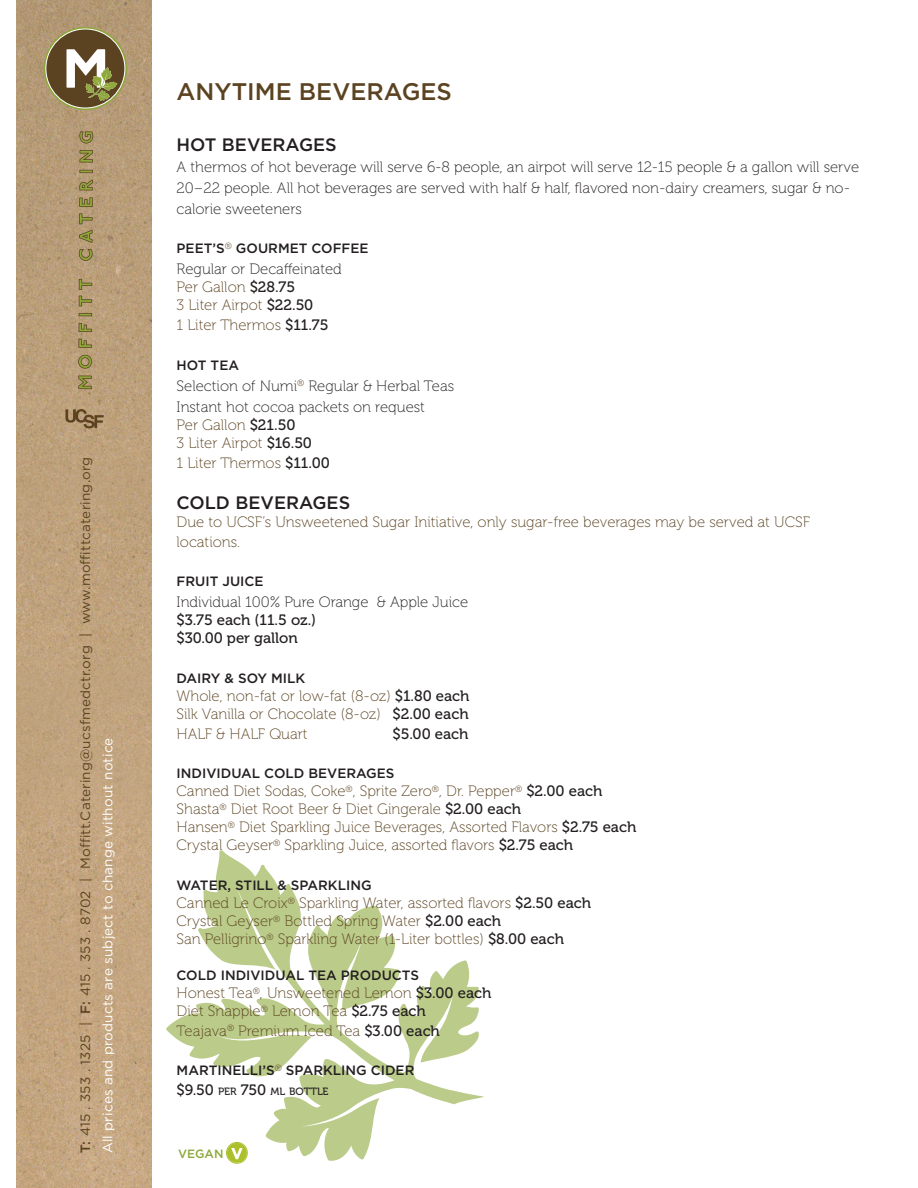
<style>
.page{position:relative;width:918px;height:1188px;background:#fff}
.page>*{position:absolute;margin:0;border:0;box-sizing:border-box;transform-origin:0 0}
.menu_title{font:500 24px "Gotham";color:#5b4321}
.t1{font:500 18px "Gotham";color:#231f20}
.t2{font:15px "Museo 100";color:#5b4321}
.t3{font:15px/21px "Museo 100";color:#231f20}
.t4{font:15px "Museo 500";color:#231f20}
.t5{font:500 13.5px "Gotham";color:#231f20}
.t6{font:13.5px/22.5px "Gotham";letter-spacing:.015em;color:#5b4321}
.t7{font:500 12px "Gotham";color:#8ea83a}
.t8{font:10.5px "Museo 500";color:#231f20}
.s1{font-weight:500}
.s2{color:#fff}
.s3{font-family:"Museo 500";color:#231f20}
.s4{font-size:15px}
</style>
<div class="page">
<img style="left:17px;top:0;width:135px;height:1188px">
<svg style="left:78px;top:376px;width:16px;height:13px"></svg>
<svg style="left:78px;top:355px;width:14px;height:14px"></svg>
<svg style="left:78px;top:339px;width:14px;height:9px"></svg>
<svg style="left:79px;top:323px;width:13px;height:9px"></svg>
<svg style="left:79px;top:313px;width:13px;height:3px"></svg>
<svg style="left:79px;top:296px;width:13px;height:10px"></svg>
<svg style="left:79px;top:279px;width:13px;height:11px"></svg>
<svg style="left:79px;top:249px;width:14px;height:12px"></svg>
<svg style="left:79px;top:230px;width:14px;height:13px"></svg>
<svg style="left:79px;top:213px;width:14px;height:11px"></svg>
<svg style="left:79px;top:197px;width:14px;height:10px"></svg>
<svg style="left:79px;top:179px;width:14px;height:11px"></svg>
<svg style="left:79px;top:170px;width:14px;height:3px"></svg>
<svg style="left:79px;top:150px;width:14px;height:13px"></svg>
<svg style="left:79px;top:131px;width:15px;height:13px"></svg>
<svg style="left:44px;top:27px;width:83px;height:83px;background:#8e7f5a"></svg>
<svg style="left:65px;top:409px;width:39px;height:19px"></svg>
<svg style="left:166px;top:850px;width:228px;height:259px"></svg>
<div style="left:227px;top:1142px;width:20px;height:21px;background:#bbcb53;border-radius:50%"></div>
<div style="left:226px;top:1142px;width:21px;height:21px;border:1px solid #abc02a;border-radius:50%"></div>
<div style="left:227px;top:1143px;width:20px;height:20px;background:#abc02a;border-radius:50%"></div>
<svg style="left:231px;top:1148px;width:12px;height:11px"></svg>
<svg style="left:80px;top:836px;width:10px;height:12px"></svg>
<svg style="left:80px;top:552px;width:10px;height:12px"></svg>
<p class="t6" style="left:74px;top:1153px;width:698px;rotate:-90deg"><span class="s1">T:</span> 415 . 353 . 1325 | <span class="s1">F:</span> 415 . 353 . 8702 | Mo tt.Catering@ucsfmedctr.org | www.mo ttcatering.org<br><span class="s2">All prices and products are subject to change without notice</span></p>
<p class="menu_title" style="left:177px;top:76px;width:277px">ANYTIME BEVERAGES</p>
<p class="t1" style="left:177px;top:134px;width:162px">HOT BEVERAGES</p>
<p class="t3" style="left:177px;top:157px;width:684px">A thermos of hot beverage will serve 6-8 people, an airpot will serve 12-15 people &amp; a gallon will serve<br>20–22 people. All hot beverages are served with half &amp; half, flavored non-dairy creamers, sugar &amp; no&shy;calorie sweeteners</p>
<p class="t5" style="left:177px;top:241px;width:193px">PEET’S<sup>®</sup> GOURMET COFFEE</p>
<p class="t3" style="left:177px;top:259px;width:167px">Regular or Decaffeinated</p>
<p class="t2" style="left:177px;top:279px;width:120px">Per Gallon <span class="s3">$28.75</span></p>
<p class="t2" style="left:177px;top:297px;width:138px">3 Liter Airpot <span class="s3">$22.50</span></p>
<p class="t2" style="left:177px;top:317px;width:153px">1 Liter Thermos <span class="s3">$11.75</span></p>
<p class="t5" style="left:177px;top:357px;width:64px">HOT TEA</p>
<p class="t3" style="left:177px;top:376px;width:279px">Selection of Numi<sup>®</sup> Regular &amp; Herbal Teas</p>
<p class="t3" style="left:177px;top:397px;width:250px">Instant hot cocoa packets on request</p>
<p class="t2" style="left:177px;top:417px;width:120px">Per Gallon <span class="s3">$21.50</span></p>
<p class="t2" style="left:177px;top:435px;width:137px">3 Liter Airpot <span class="s3">$16.50</span></p>
<p class="t2" style="left:177px;top:455px;width:155px">1 Liter Thermos <span class="s3">$11.00</span></p>
<p class="t1" style="left:177px;top:492px;width:175px">COLD BEVERAGES</p>
<p class="t2" style="left:177px;top:514px;width:635px">Due to UCSF’s Unsweetened Sugar Initiative, only sugar-free beverages may be served at UCSF</p>
<p class="t2" style="left:177px;top:534px;width:65px">locations.</p>
<p class="t5" style="left:177px;top:574px;width:88px">FRUIT JUICE</p>
<p class="t3" style="left:177px;top:592px;width:293px">Individual 100% Pure Orange &amp; Apple Juice</p>
<p class="t4" style="left:177px;top:612px;width:141px">$3.75 each (11.5 oz.)</p>
<p class="t4" style="left:177px;top:630px;width:123px">$30.00 per gallon</p>
<p class="t5" style="left:177px;top:670px;width:130px">DAIRY &amp; SOY MILK</p>
<p class="t2" style="left:177px;top:688px;width:294px">Whole, non-fat or low-fat (8-oz) <span class="s3">$1.80 each</span></p>
<p class="t2" style="left:177px;top:706px;width:294px">Silk Vanilla or Chocolate (8-oz) <span class="s3">$2.00 each</span></p>
<p class="t2" style="left:177px;top:726px;width:133px">HALF &amp; HALF Quart</p>
<p class="t4" style="left:393px;top:726px;width:77px">$5.00 each</p>
<p class="t5" style="left:177px;top:766px;width:219px">INDIVIDUAL COLD BEVERAGES</p>
<p class="t2" style="left:177px;top:783px;width:427px">Canned Diet Sodas, Coke<sup>®</sup>, Sprite Zero<sup>®</sup>, Dr. Pepper<sup>®</sup> <span class="s3">$2.00 each</span></p>
<p class="t2" style="left:177px;top:801px;width:346px">Shasta<sup>®</sup> Diet Root Beer &amp; Diet Gingerale <span class="s3">$2.00 each</span></p>
<p class="t2" style="left:177px;top:819px;width:461px">Hansen<sup>®</sup> Diet Sparkling Juice Beverages, Assorted Flavors <span class="s3">$2.75 each</span></p>
<p class="t2" style="left:177px;top:837px;width:398px">Crystal Geyser<sup>®</sup> Sparkling Juice, assorted flavors <span class="s3">$2.75 each</span></p>
<p class="t5" style="left:177px;top:877px;width:197px">WATER, STILL &amp; SPARKLING</p>
<p class="t2" style="left:177px;top:895px;width:416px">Canned Le Croix<sup>®</sup> Sparkling Water, assorted flavors <span class="s3">$2.50 each</span></p>
<p class="t2" style="left:177px;top:913px;width:326px">Crystal Geyser<sup>®</sup> Bottled Spring Water <span class="s3">$2.00 each</span></p>
<p class="t2" style="left:177px;top:931px;width:389px">San Pelligrino<sup>®</sup> Sparkling Water (1-Liter bottles) <span class="s3">$8.00 each</span></p>
<p class="t5" style="left:177px;top:967px;width:244px">COLD INDIVIDUAL TEA PRODUCTS</p>
<p class="t2" style="left:177px;top:985px;width:316px">Honest Tea<sup>®</sup>, Unsweetened Lemon <span class="s3">$3.00 each</span></p>
<p class="t2" style="left:177px;top:1003px;width:251px">Diet Snapple<sup>®</sup> Lemon Tea <span class="s3">$2.75 each</span></p>
<p class="t2" style="left:177px;top:1023px;width:265px">Teajava<sup>®</sup> Premium Iced Tea <span class="s3">$3.00 each</span></p>
<p class="t5" style="left:177px;top:1063px;width:239px">MARTINELLI’S<sup>®</sup> SPARKLING CIDER</p>
<p class="t8" style="left:177px;top:1086px;width:153px"><span class="s4">$9.50</span> PER <span class="s4">750</span> ML BOTTLE</p>
<p class="t7" style="left:178px;top:1146px;width:47px">VEGAN</p>
</div>
